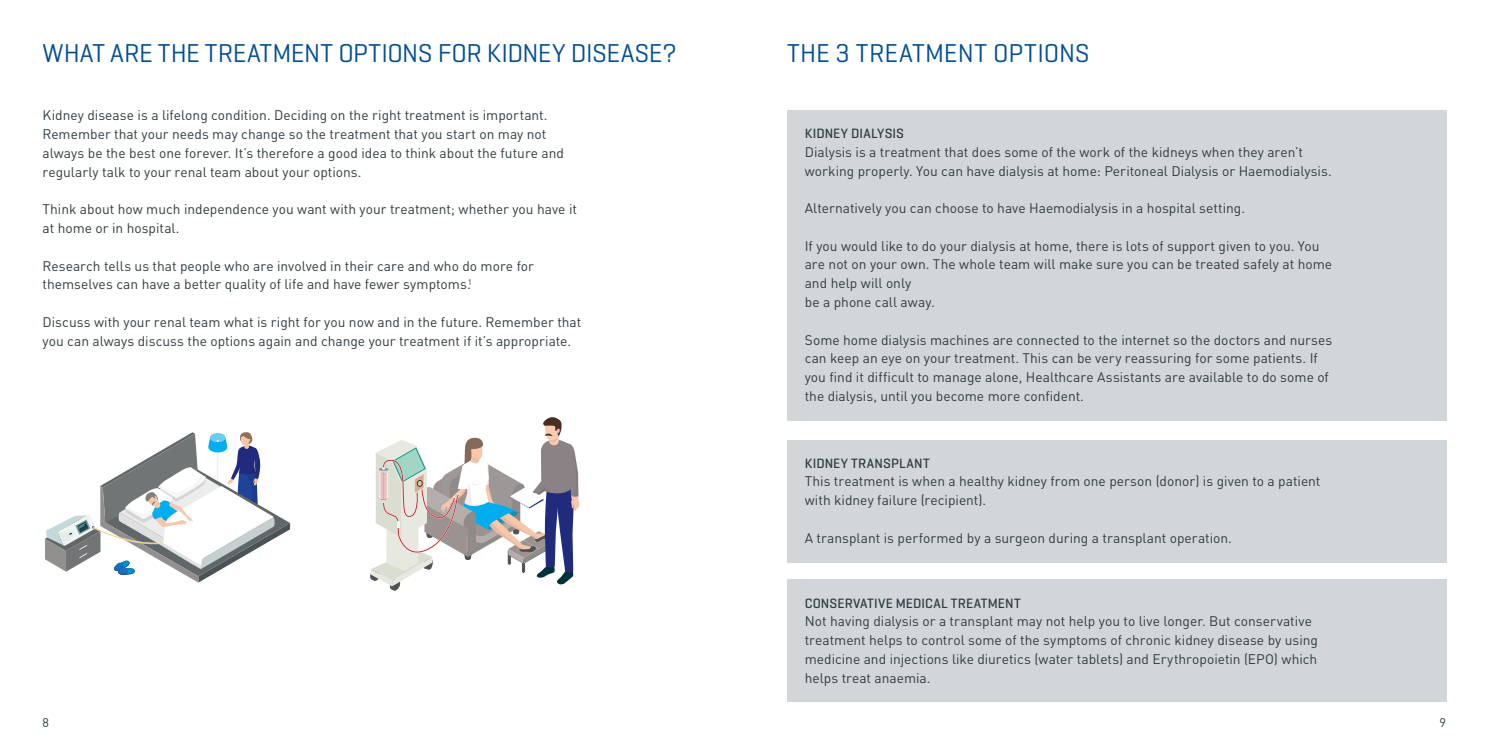
<style>
.page{position:relative;width:1489px;height:745px;background:#fff}
.page>*{position:absolute;margin:0;border:0;box-sizing:border-box;transform-origin:0 0}
.t1{font:26.25px "Geogrotesque";letter-spacing:-.01em;color:#014d95}
.t2{font:13.75px/18.8px "DINOT";color:#2f3b41}
.t3{font:500 13.75px "Geogrotesque";letter-spacing:.01em;color:#2f3b41}
.t4{font:12.5px "DINOT";color:#2f3b41}
</style>
<div class="page">
<div style="left:787px;top:439px;width:659px;height:123px;background:#d2d6d8"></div>
<div style="left:787px;top:579px;width:659px;height:123px;background:#d2d6d8"></div>
<div style="left:787px;top:110px;width:659px;height:310px;background:#d2d6d8"></div>
<svg style="left:45px;top:432px;width:245px;height:150px"></svg>
<svg style="left:370px;top:417px;width:209px;height:173px"></svg>
<h1 class="t1" style="left:43px;top:37px;width:636px">WHAT ARE THE TREATMENT OPTIONS FOR KIDNEY DISEASE?</h1>
<h1 class="t1" style="left:787px;top:37px;width:304px">THE 3 TREATMENT OPTIONS</h1>
<p class="t2" style="left:43px;top:106px;width:523px">Kidney disease is a lifelong condition. Deciding on the right treatment is important.<br>Remember that your needs may change so the treatment that you start on may not always be the best one forever. It’s therefore a good idea to think about the future and regularly talk to your renal team about your options.</p>
<p class="t2" style="left:43px;top:200px;width:536px">Think about how much independence you want with your treatment; whether you have it at home or in hospital.</p>
<p class="t2" style="left:43px;top:256px;width:493px">Research tells us that people who are involved in their care and who do more for themselves can have a better quality of life and have fewer symptoms.<sup>1</sup></p>
<p class="t2" style="left:43px;top:312px;width:540px">Discuss with your renal team what is right for you now and in the future. Remember that you can always discuss the options again and change your treatment if it’s appropriate.</p>
<p class="t3" style="left:804px;top:125px;width:101px">KIDNEY DIALYSIS</p>
<p class="t2" style="left:804px;top:142px;width:526px">Dialysis is a treatment that does some of the work of the kidneys when they aren’t working properly. You can have dialysis at home: Peritoneal Dialysis or Haemodialysis.</p>
<p class="t2" style="left:804px;top:198px;width:439px">Alternatively you can choose to have Haemodialysis in a hospital setting.</p>
<p class="t2" style="left:804px;top:236px;width:529px">If you would like to do your dialysis at home, there is lots of support given to you. You are not on your own. The whole team will make sure you can be treated safely at home and help will only<br>be a phone call away.</p>
<p class="t2" style="left:804px;top:330px;width:529px">Some home dialysis machines are connected to the internet so the doctors and nurses can keep an eye on your treatment. This can be very reassuring for some patients. If you find it difficult to manage alone, Healthcare Assistants are available to do some of the dialysis, until you become more confident.</p>
<p class="t3" style="left:804px;top:454px;width:127px">KIDNEY TRANSPLANT</p>
<p class="t2" style="left:804px;top:471px;width:517px">This treatment is when a healthy kidney from one person (donor) is given to a patient with kidney failure (recipient).</p>
<p class="t2" style="left:804px;top:527px;width:426px">A transplant is performed by a surgeon during a transplant operation.</p>
<p class="t3" style="left:804px;top:594px;width:217px">CONSERVATIVE MEDICAL TREATMENT</p>
<p class="t2" style="left:804px;top:611px;width:514px">Not having dialysis or a transplant may not help you to live longer. But conservative treatment helps to control some of the symptoms of chronic kidney disease by using medicine and injections like diuretics (water tablets) and Erythropoietin (EPO) which helps treat anaemia.</p>
<p class="t4" style="left:43px;top:714px;width:8px">8</p>
<p class="t4" style="left:1439px;top:714px;width:8px">9</p>
</div>
